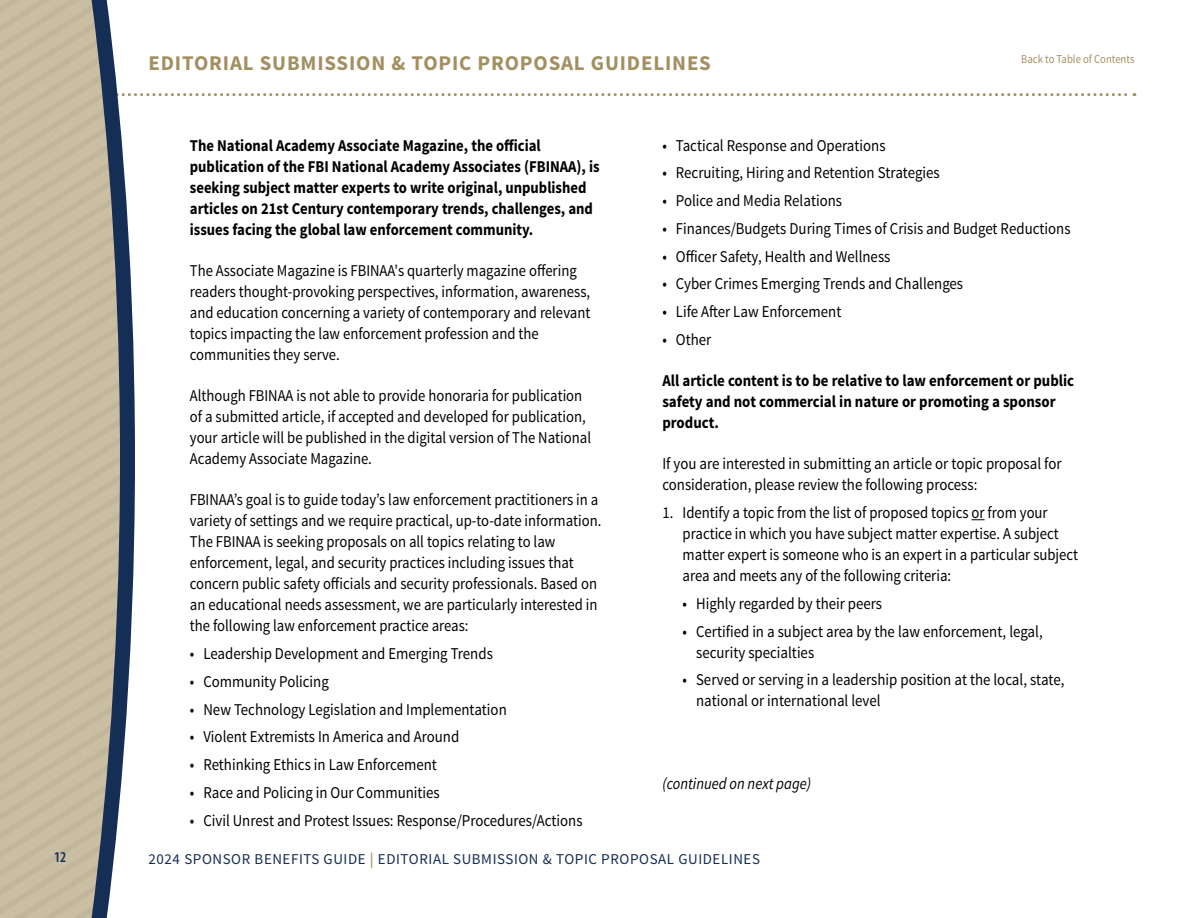
<style>
.page{position:relative;width:1188px;height:918px;background:#fff}
.page>*{position:absolute;margin:0;border:0;box-sizing:border-box;transform-origin:0 0}
.t1{font:700 21px "Source Sans Pro";letter-spacing:.04em;color:#a39061}
.t2{font:16.5px/21px "Source Sans Pro";color:#000;scale:.89 1}
.t3{font:16.5px/21px "Source Sans Pro";color:#000;scale:.9 1}
.t4{font:700 16.5px/21px "Source Sans Pro";color:#000;scale:.89 1}
.t5{font:700 16.5px/21px "Source Sans Pro";color:#000;scale:.9 1}
.t6{font:italic 16.5px "Source Sans Pro";color:#000;scale:.89 1}
.t7{font:15px "Source Sans Pro";letter-spacing:.04em;color:#152e55}
.t8{font:600 condensed 15px "Myriad Pro";color:#152e55}
.t9{font:12px "Source Sans Pro";color:#a39061;scale:.89 1}
.s1{font-weight:600;color:#a39061}
</style>
<div class="page">
<svg style="left:143px;top:93px;width:992px;height:3px"></svg>
<svg style="left:0;top:0;width:143px;height:918px;background:#bab4a3"></svg>
<svg style="left:972px;top:519px;width:13px;height:1px"></svg>
<p class="t1" style="left:148px;top:49px;width:564px">Editorial Submission &amp; Topic Proposal Guidelines</p>
<p class="t9" style="left:1021px;top:52px;width:129px">Back to Table of Contents</p>
<p class="t4" style="left:190px;top:135px;width:396px">The National Academy Associate Magazine, the official publication of the FBI National Academy Associates (FBINAA</p>
<p class="t4" style="left:190px;top:156px;width:462px;text-indent:387px">), is seeking subject matter experts to write original, unpublished articles on 21st Century contemporary trends, challenges, and issues facing the global law enforcement community.</p>
<p class="t2" style="left:190px;top:260px;width:452px">The Associate Magazine is FBINAA's quarterly magazine offering readers thought-provoking perspectives, information, awareness, and education concerning a variety of contemporary and relevant topics impacting the law enforcement profession and the communities they serve.</p>
<p class="t2" style="left:190px;top:385px;width:452px">Although FBINAA is not able to provide honoraria for publication of a submitted article, if accepted and developed for publication, your article will be published in the digital version of The National Academy Associate Magazine.</p>
<p class="t2" style="left:190px;top:490px;width:464px">FBINAA’s goal is to guide today’s law enforcement practitioners in a variety of settings and we require practical, up-to-date information.<br>The FBINAA is seeking proposals on all topics relating to law enforcement, legal, and security practices including issues that concern public safety officials and security professionals. Based on an educational needs assessment, we are particularly interested in the following law enforcement practice areas:</p>
<p class="t3" style="left:190px;top:643px;width:338px">• Leadership Development and Emerging Trends</p>
<p class="t3" style="left:190px;top:671px;width:156px">• Community Policing</p>
<p class="t3" style="left:190px;top:699px;width:354px">• New Technology Legislation and Implementation</p>
<p class="t3" style="left:190px;top:727px;width:301px">• Violent Extremists In America and Around</p>
<p class="t3" style="left:190px;top:754px;width:276px">• Rethinking Ethics in Law Enforcement</p>
<p class="t3" style="left:190px;top:782px;width:279px">• Race and Policing in Our Communities</p>
<p class="t3" style="left:190px;top:810px;width:438px">• Civil Unrest and Protest Issues: Response/Procedures/Actions</p>
<p class="t3" style="left:662px;top:135px;width:249px">• Tactical Response and Operations</p>
<p class="t3" style="left:662px;top:163px;width:310px">• Recruiting, Hiring and Retention Strategies</p>
<p class="t3" style="left:662px;top:190px;width:201px">• Police and Media Relations</p>
<p class="t3" style="left:662px;top:218px;width:455px">• Finances/Budgets During Times of Crisis and Budget Reductions</p>
<p class="t3" style="left:662px;top:246px;width:255px">• Officer Safety, Health and Wellness</p>
<p class="t3" style="left:662px;top:274px;width:336px">• Cyber Crimes Emerging Trends and Challenges</p>
<p class="t3" style="left:662px;top:301px;width:200px">• Life After Law Enforcement</p>
<p class="t3" style="left:662px;top:329px;width:56px">• Other</p>
<p class="t5" style="left:662px;top:371px;width:459px">All article content is to be relative to law enforcement or public safety and not commercial in nature or promoting a sponsor product.</p>
<p class="t3" style="left:662px;top:454px;width:445px">If you are interested in submitting an article or topic proposal for consideration, please review the following process:</p>
<p class="t2" style="left:683px;top:502px;width:446px;text-indent:-20px">1. Identify a topic from the list of proposed topics or from your practice in which you have subject matter expertise. A subject matter expert is someone who is an expert in a particular subject area and meets any of the following criteria:</p>
<p class="t3" style="left:683px;top:593px;width:223px">• Highly regarded by their peers</p>
<p class="t3" style="left:696px;top:621px;width:387px;text-indent:-13px">• Certified in a subject area by the law enforcement, legal, security specialties</p>
<p class="t3" style="left:696px;top:670px;width:411px;text-indent:-13px">• Served or serving in a leadership position at the local, state, national or international level</p>
<p class="t6" style="left:662px;top:773px;width:169px">(continued on next page)</p>
<p class="t8" style="left:54px;top:849px;width:14px">12</p>
<p class="t7" style="left:148px;top:850px;width:247px">2024 SPONSOR BENEFITS GUIDE <span class="s1">|</span> Editorial</p>
<p class="t7" style="left:453px;top:850px;width:18px">Submission</p>
<p class="t7" style="left:543px;top:850px;width:31px">&amp; Topic</p>
<p class="t7" style="left:601px;top:850px;width:20px">Proposal</p>
<p class="t7" style="left:678px;top:850px;width:19px">Guidelines</p>
</div>
